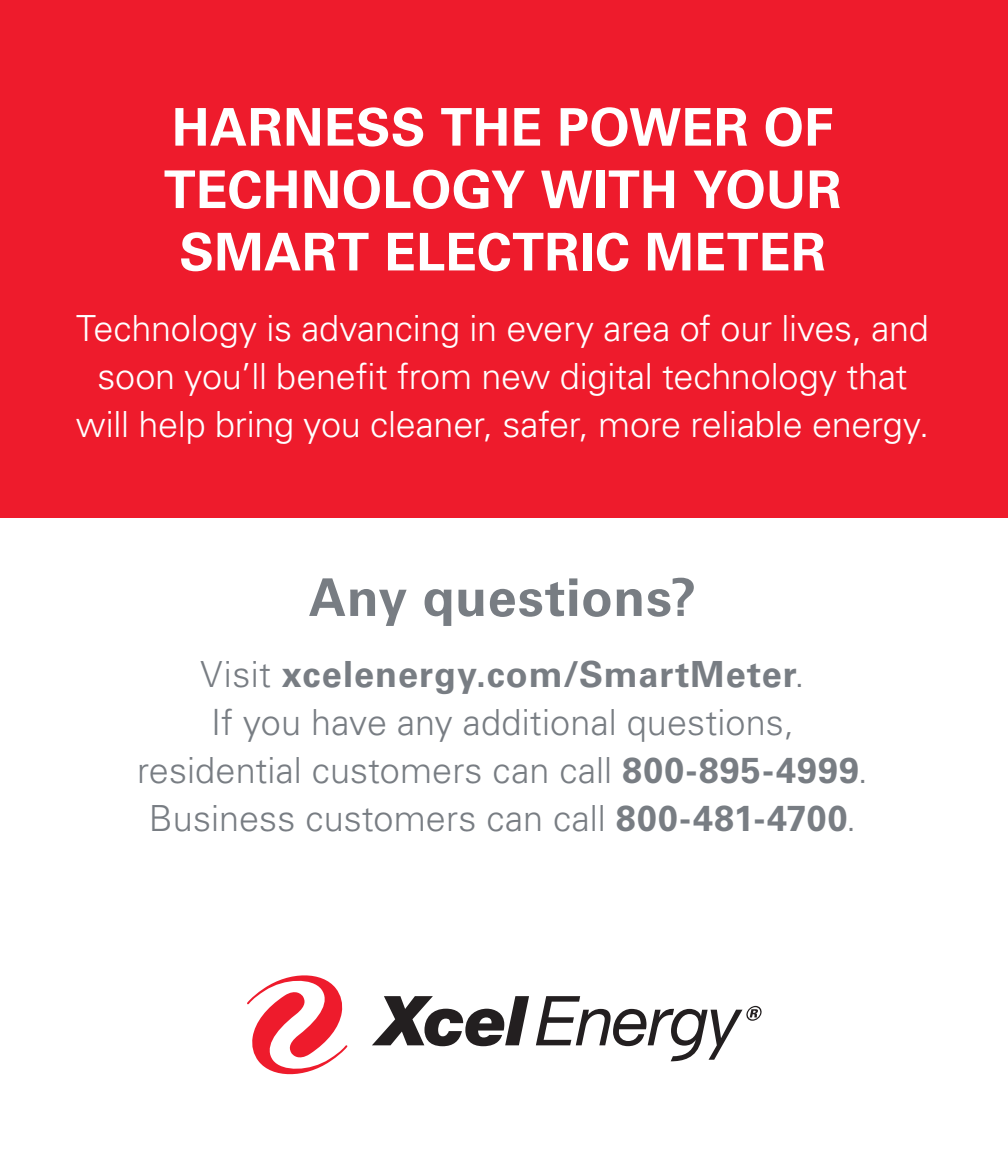
<style>
.page{position:relative;width:1008px;height:1152px;background:#fff}
.page>*{position:absolute;margin:0;border:0;box-sizing:border-box;transform-origin:0 0}
.Body{font:700 52px/62.4px "Univers LT Std";letter-spacing:.005em;color:#fff}
.CTA-Red{font:700 52px "Univers LT Std";letter-spacing:.01em;color:#787d83}
.Body-2{font:300 36px/48px "Univers LT Std";letter-spacing:-.005em;color:#fff;text-align:center}
.CTA-Red-2{font:300 36px/48px "Univers LT Std";letter-spacing:.005em;color:#787d83;text-align:center}
.s1{font-weight:700}
</style>
<div class="page">
<div style="left:0;top:0;width:1008px;height:518px;background:#ee1b2c"></div>
<svg style="left:247px;top:975px;width:100px;height:99px"></svg>
<svg style="left:372px;top:996px;width:157px;height:50px"></svg>
<svg style="left:536px;top:996px;width:226px;height:65px"></svg>
<p class="Body" style="left:164px;top:97px;width:679px">HARNESS THE POWER OF<br>TECHNOLOGY WITH YOUR<br>SMART ELECTRIC METER</p>
<p class="Body-2" style="left:76px;top:305px;width:855px">Technology is advancing in every area of our lives, and soon you’ll benefit from new digital technology that will help bring you cleaner, safer, more reliable energy.</p>
<p class="CTA-Red" style="left:309px;top:567px;width:389px">Any questions?</p>
<p class="CTA-Red-2" style="left:137px;top:650px;width:732px">Visit <span class="s1">xcelenergy.com/SmartMeter</span>.<br>If you have any additional questions, residential customers can call <span class="s1">800-895-4999</span>.<br>Business customers can call <span class="s1">800-481-4700</span>.</p>
</div>
